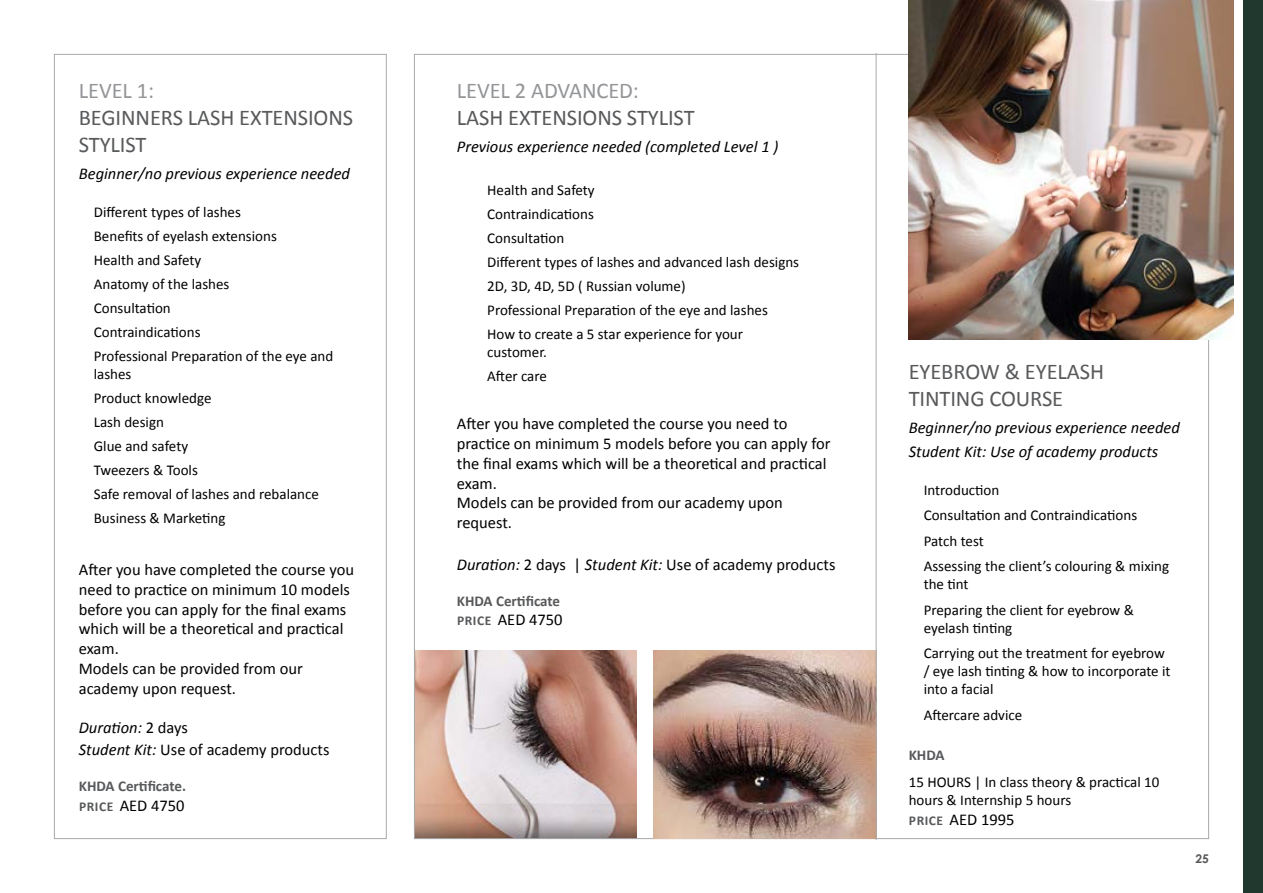
<style>
.page{position:relative;width:1263px;height:893px;background:#fff}
.page>*{position:absolute;margin:0;border:0;box-sizing:border-box;transform-origin:0 0}
.t1{font:22.5px/27px "Calibri";letter-spacing:-.005em;color:#58595b}
.t2{font:22.5px "Calibri";letter-spacing:-.005em;color:#939598}
.t3{font:16.5px/19.8px "Calibri";color:#000}
.t4{font:italic 16.5px/24px "Calibri";color:#000}
.t5{font:15px/24px "Calibri";color:#000}
.t6{font:700 15px "Calibri";color:#58595b}
.t7{font:700 12px "Century Gothic";color:#58595b}
.s1{font-style:italic}
.s2{font-weight:700;font-size:13.5px;color:#58595b}
</style>
<div class="page">
<div style="left:1243px;top:0;width:20px;height:893px;background:#21382e"></div>
<img style="left:416px;top:651px;width:220px;height:186px">
<img style="left:909px;top:0;width:324px;height:339px">
<img style="left:654px;top:651px;width:222px;height:188px">
<hr style="left:876px;top:53px;width:1px;height:787px;background:#a7a9ac">
<h1 class="t2" style="left:79px;top:76px;width:77px">LEVEL 1:</h1>
<h1 class="t1" style="left:79px;top:103px;width:276px">BEGINNERS LASH EXTENSIONS<br>STYLIST</h1>
<p class="t4" style="left:79px;top:161px;width:273px">Beginner/no previous experience needed</p>
<p class="t5" style="left:94px;top:200px;width:241px">Different types of lashes<br>Benefits of eyelash extensions<br>Health and Safety<br>Anatomy of the lashes<br>Consultation<br>Contraindications<br>Professional Preparation of the eye and</p>
<p class="t5" style="left:94px;top:362px;width:227px">lashes<br>Product knowledge<br>Lash design<br>Glue and safety<br>Tweezers &amp; Tools<br>Safe removal of lashes and rebalance<br>Business &amp; Marketing</p>
<p class="t3" style="left:79px;top:559px;width:277px">After you have completed the course you need to practice on minimum 10 models before you can apply for the final exams which will be a theoretical and practical exam.<br>Models can be provided from our academy upon request.</p>
<p class="t3" style="left:79px;top:716px;width:252px;line-height:21.6px"><span class="s1">Duration:</span> 2 days<br><span class="s1">Student Kit:</span> Use of academy products</p>
<p class="t6" style="left:79px;top:777px;width:109px">KHDA Certificate.</p>
<p class="t3" style="left:79px;top:795px;width:107px"><span class="s2">PRICE</span> AED 4750</p>
<h1 class="t2" style="left:457px;top:76px;width:184px">LEVEL 2 ADVANCED:</h1>
<h1 class="t1" style="left:457px;top:103px;width:239px">LASH EXTENSIONS STYLIST</h1>
<p class="t4" style="left:457px;top:134px;width:323px">Previous experience needed (completed Level 1 )</p>
<p class="t5" style="left:487px;top:177px;width:313px">Health and Safety<br>Contraindications<br>Consultation<br>Different types of lashes and advanced lash designs<br>2D, 3D, 4D, 5D ( Russian volume)<br>Professional Preparation of the eye and lashes<br>How to create a 5 star experience for your</p>
<p class="t5" style="left:487px;top:339px;width:61px">customer.<br>After care</p>
<p class="t3" style="left:457px;top:413px;width:375px">After you have completed the course you need to practice on minimum 5 models before you can apply for the final exams which will be a theoretical and practical exam.<br>Models can be provided from our academy upon request.</p>
<p class="t3" style="left:457px;top:553px;width:380px"><span class="s1">Duration:</span> 2 days | <span class="s1">Student Kit:</span> Use of academy products</p>
<p class="t6" style="left:457px;top:591px;width:105px">KHDA Certificate</p>
<p class="t3" style="left:457px;top:609px;width:107px"><span class="s2">PRICE</span> AED 4750</p>
<h1 class="t1" style="left:909px;top:357px;width:197px">EYEBROW &amp; EYELASH<br>TINTING COURSE</h1>
<p class="t4" style="left:909px;top:414px;width:273px">Beginner/no previous experience needed<br>Student Kit: Use of academy products</p>
<p class="t5" style="left:924px;top:476px;width:247px;line-height:25.5px">Introduction<br>Consultation and Contraindications<br>Patch test<br>Assessing the client’s colouring &amp; mixing</p>
<p class="t5" style="left:924px;top:571px;width:212px;line-height:25.5px">the tint<br>Preparing the client for eyebrow &amp;</p>
<p class="t5" style="left:924px;top:614px;width:243px;line-height:25.5px">eyelash tinting<br>Carrying out the treatment for eyebrow</p>
<p class="t5" style="left:924px;top:661px;width:248px;line-height:18px">/ eye lash tinting &amp; how to incorporate it into a facial</p>
<p class="t5" style="left:924px;top:702px;width:100px">Aftercare advice</p>
<p class="t6" style="left:909px;top:746px;width:37px">KHDA</p>
<p class="t5" style="left:909px;top:772px;width:252px;line-height:18px">15 HOURS | In class theory &amp; practical 10 hours &amp; Internship 5 hours</p>
<p class="t3" style="left:909px;top:809px;width:107px"><span class="s2">PRICE</span> AED 1995</p>
<p class="t7" style="left:1195px;top:849px;width:15px">25</p>
</div>
